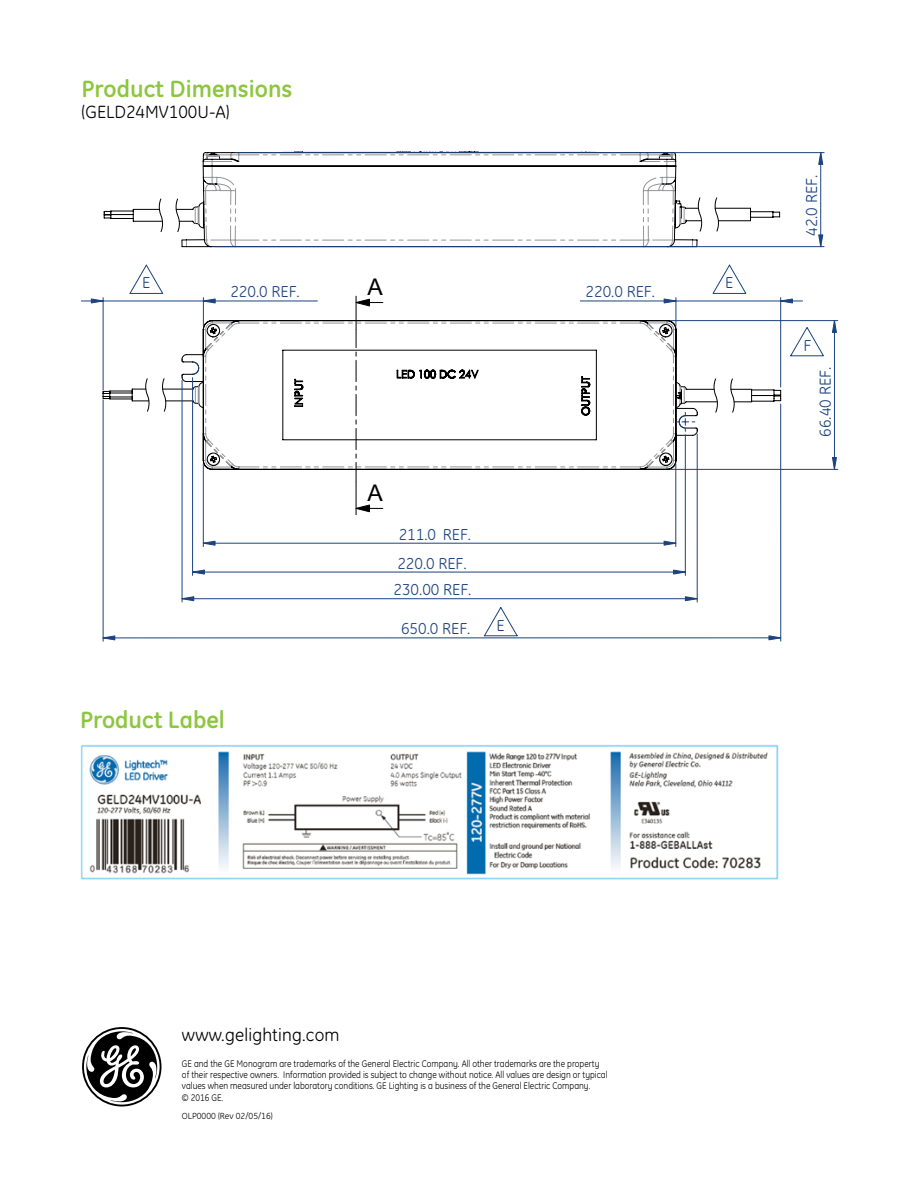
<style>
.page{position:relative;width:918px;height:1188px;background:#fff}
.page>*{position:absolute;margin:0;border:0;box-sizing:border-box;transform-origin:0 0}
.t1{font:700 24px "GE Inspira";color:#8dc63f}
.t2{font:23.1px "Arial";color:#000}
.t3{font:18px "GE Inspira";letter-spacing:.01em;color:#000}
.t4{font:16.2px "GE Inspira";color:#1c437e}
.t5{font:9.75px/11.2px "GE Inspira";color:#000;scale:.9 1}
.t6{font:9px "GE Inspira";color:#000}
</style>
<div class="page">
<svg style="left:82px;top:1027px;width:79px;height:79px"></svg>
<img style="left:81px;top:744px;width:698px;height:136px">
<svg style="left:698px;top:153px;width:82px;height:69px"></svg>
<svg style="left:103px;top:152px;width:595px;height:95px"></svg>
<svg style="left:129px;top:264px;width:389px;height:373px"></svg>
<hr style="left:697px;top:434px;width:1px;height:168px;background:#1c437e">
<hr style="left:780px;top:404px;width:1px;height:237px;background:#1c437e">
<hr style="left:103px;top:638px;width:678px;height:1px;background:#1c437e">
<hr style="left:182px;top:598px;width:515px;height:1px;background:#1c437e">
<hr style="left:182px;top:380px;width:1px;height:222px;background:#1c437e">
<hr style="left:103px;top:400px;width:1px;height:241px;background:#1c437e">
<hr style="left:103px;top:301px;width:214px;height:1px;background:#1c437e">
<hr style="left:203px;top:543px;width:473px;height:1px;background:#1c437e">
<hr style="left:676px;top:464px;width:1px;height:83px;background:#1c437e">
<hr style="left:203px;top:464px;width:1px;height:83px;background:#1c437e">
<hr style="left:103px;top:298px;width:1px;height:92px;background:#1c437e">
<hr style="left:670px;top:469px;width:168px;height:1px;background:#1c437e">
<hr style="left:670px;top:320px;width:168px;height:1px;background:#1c437e">
<hr style="left:834px;top:321px;width:1px;height:148px;background:#1c437e">
<svg style="left:685px;top:596px;width:13px;height:5px"></svg>
<svg style="left:181px;top:596px;width:13px;height:5px"></svg>
<svg style="left:102px;top:635px;width:13px;height:6px"></svg>
<svg style="left:768px;top:635px;width:13px;height:6px"></svg>
<svg style="left:81px;top:298px;width:23px;height:6px"></svg>
<svg style="left:663px;top:541px;width:13px;height:5px"></svg>
<svg style="left:203px;top:541px;width:13px;height:5px"></svg>
<svg style="left:832px;top:457px;width:5px;height:13px"></svg>
<svg style="left:832px;top:320px;width:5px;height:13px"></svg>
<hr style="left:356px;top:296px;width:1px;height:33px;background:#000">
<svg style="left:145px;top:298px;width:679px;height:218px"></svg>
<hr style="left:236px;top:152px;width:588px;height:1px;background:#1c437e">
<hr style="left:215px;top:246px;width:609px;height:1px;background:#1c437e">
<hr style="left:820px;top:153px;width:1px;height:94px;background:#1c437e">
<svg style="left:818px;top:152px;width:5px;height:13px"></svg>
<svg style="left:818px;top:234px;width:5px;height:13px"></svg>
<svg style="left:158px;top:196px;width:561px;height:37px"></svg>
<hr style="left:192px;top:378px;width:1px;height:197px;background:#1c437e">
<hr style="left:685px;top:435px;width:1px;height:140px;background:#1c437e">
<hr style="left:193px;top:572px;width:492px;height:1px;background:#1c437e">
<svg style="left:192px;top:569px;width:13px;height:6px"></svg>
<svg style="left:673px;top:569px;width:13px;height:6px"></svg>
<h1 class="t1" style="left:82px;top:73px;width:212px">Product Dimensions</h1>
<h3 class="t3" style="left:82px;top:101px;width:150px">(GELD24MV100U-A)</h3>
<h3 class="t4" style="left:142px;top:274px;width:10px">E</h3>
<h3 class="t4" style="left:725px;top:274px;width:10px">E</h3>
<h2 class="t2" style="left:368px;top:272px;width:17px">A</h2>
<h3 class="t4" style="left:586px;top:283px;width:71px">220.0 REF.</h3>
<h3 class="t4" style="left:230px;top:283px;width:71px">220.0 REF.</h3>
<h1 class="t1" style="left:80px;top:704px;width:146px">Product Label</h1>
<h2 class="t2" style="left:368px;top:478px;width:17px">A</h2>
<h3 class="t4" style="left:399px;top:525px;width:74px">211.0 REF.</h3>
<h3 class="t4" style="left:397px;top:554px;width:71px">220.0 REF.</h3>
<h3 class="t4" style="left:394px;top:580px;width:79px">230.00 REF.</h3>
<h3 class="t4" style="left:401px;top:620px;width:71px">650.0 REF.</h3>
<h3 class="t4" style="left:497px;top:616px;width:10px">E</h3>
<h3 class="t4" style="left:802px;top:236px;width:62px;rotate:-90deg">42.0 REF.</h3>
<h3 class="t4" style="left:803px;top:336px;width:9px">F</h3>
<h3 class="t4" style="left:816px;top:437px;width:71px;rotate:-90deg">66.40 REF.</h3>
<h3 class="t3" style="left:182px;top:1025px;width:159px">www.gelighting.com</h3>
<p class="t5" style="left:182px;top:1058px;width:474px">GE and the GE Monogram are trademarks of the General Electric Company. All other trademarks are the property of their respective owners. Information provided is subject to change without notice. All values are design or typical values when measured under laboratory conditions. GE Lighting is a business of the General Electric Company.<br>© 2016 GE.</p>
<p class="t6" style="left:182px;top:1110px;width:92px">OLP0000 (Rev 02/05/16)</p>
</div>
